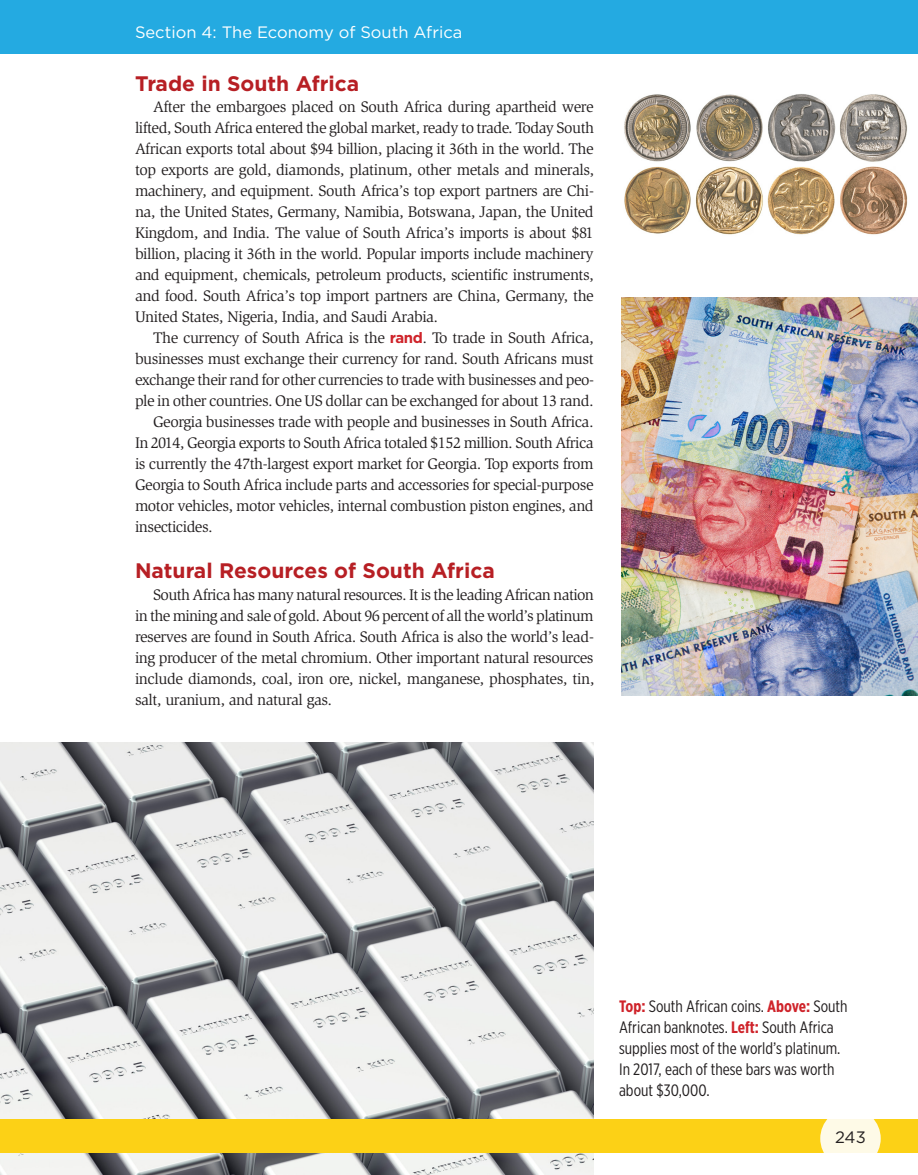
<style>
.page{position:relative;width:918px;height:1175px;background:#fff}
.page>*{position:absolute;margin:0;border:0;box-sizing:border-box;transform-origin:0 0}
.WS_-__B__Subtitle__r{font:700 21px "Gotham";color:#b71f24}
.WS_-_Caption_txt{font:16.5px/21px "Gotham X Narrow";color:#231f20}
.PAGE_HEADER__right_s{font:16.5px "Gotham";color:#fff}
.t1{font:16.5px "Gotham";color:#231f20}
.WS_-_body_copy_JUSTI{font:15.75px/21px "Slimbach Std";letter-spacing:-.03em;color:#231f20;text-align:justify}
.s1{font-family:"Gotham";font-weight:700;font-size:15px;color:#cf232a}
.s2{font-weight:700;color:#cf232a}
</style>
<div class="page">
<img style="left:624px;top:94px;width:284px;height:141px">
<img style="left:621px;top:297px;width:297px;height:398px">
<img style="left:0;top:742px;width:594px;height:432px">
<div style="left:0;top:1119px;width:918px;height:33px;background:#fcd116"></div>
<div style="left:0;top:0;width:918px;height:54px;background:#24aae1"></div>
<svg style="left:820px;top:1108px;width:61px;height:60px;fill:#fefae7"></svg>
<p class="PAGE_HEADER__right_s" style="left:135px;top:22px;width:329px">Section 4: The Economy of South Africa</p>
<p class="WS_-__B__Subtitle__r" style="left:135px;top:70px;width:226px">Trade in South Africa</p>
<p class="WS_-_body_copy_JUSTI" style="left:135px;top:96px;width:461px;text-indent:18px">After the embargoes placed on South Africa during apartheid were lifted, South Africa entered the global market, ready to trade. Today South African exports total about $94 billion, placing it 36th in the world. The top exports are gold, diamonds, platinum, other metals and minerals, machinery, and equipment. South Africa’s top export partners are Chi&shy;na, the United States, Germany, Namibia, Botswana, Japan, the United Kingdom, and India. The value of South Africa’s imports is about $81 billion, placing it 36th in the world. Popular imports include machinery and equipment, chemicals, petroleum products, scientific instruments, and food. South Africa’s top import partners are China, Germany, the United States, Nigeria, India, and Saudi Arabia.</p>
<p class="WS_-_body_copy_JUSTI" style="left:135px;top:327px;width:461px;text-indent:18px">The currency of South Africa is the <span class="s1">rand</span>. To trade in South Africa, businesses must exchange their currency for rand. South Africans must exchange their rand for other currencies to trade with businesses and peo&shy;ple in other countries. One US dollar can be exchanged for about 13 rand.</p>
<p class="WS_-_body_copy_JUSTI" style="left:135px;top:411px;width:460px;text-indent:18px">Georgia businesses trade with people and businesses in South Africa.<br>In 2014, Georgia exports to South Africa totaled $152 million. South Africa is currently the 47th-largest export market for Georgia. Top exports from Georgia to South Africa include parts and accessories for special-purpose motor vehicles, motor vehicles, internal combustion piston engines, and insecticides.</p>
<p class="WS_-__B__Subtitle__r" style="left:135px;top:557px;width:361px">Natural Resources of South Africa</p>
<p class="WS_-_body_copy_JUSTI" style="left:135px;top:584px;width:461px;text-indent:18px">South Africa has many natural resources. It is the leading African nation in the mining and sale of gold. About 96 percent of all the world’s platinum reserves are found in South Africa. South Africa is also the world’s lead&shy;ing producer of the metal chromium. Other important natural resources include diamonds, coal, iron ore, nickel, manganese, phosphates, tin, salt, uranium, and natural gas.</p>
<p class="WS_-_Caption_txt" style="left:619px;top:995px;width:230px"><span class="s2">Top:</span> South African coins. <span class="s2">Above:</span> South African banknotes. <span class="s2">Left:</span> South Africa supplies most of the world’s platinum.<br>In 2017, each of these bars was worth about $30,000.</p>
<p class="t1" style="left:835px;top:1126px;width:32px">243</p>
</div>
